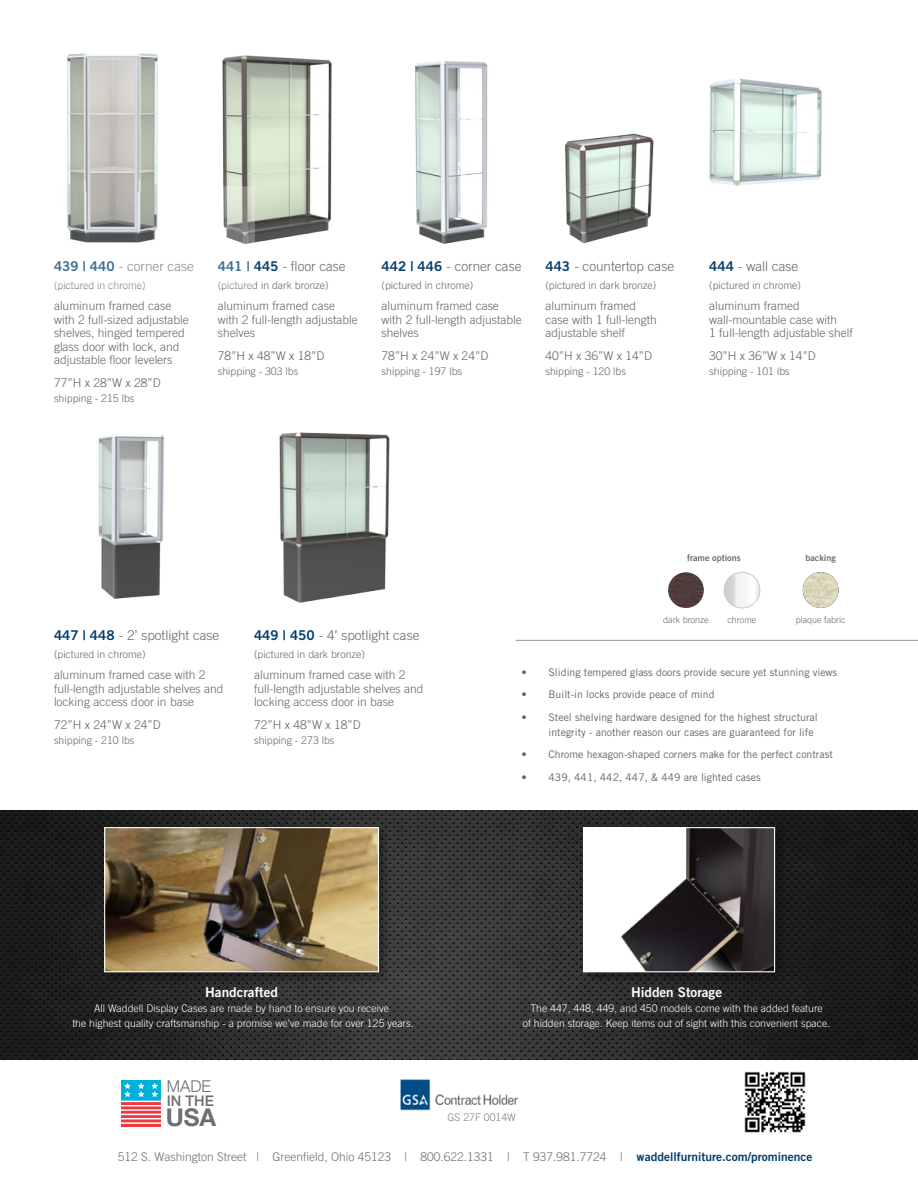
<style>
.page{position:relative;width:918px;height:1188px;background:#fff}
.page>*{position:absolute;margin:0;border:0;box-sizing:border-box;transform-origin:0 0}
.t1{font:700 24.3px "Helvetica Neue";color:#6d6e71}
.t2{font:300 16.35px "Helvetica Neue";color:#6d6e71}
.t3{font:500 14.55px "Helvetica Neue";color:#6d6e71}
.t4{font:300 13.5px "Trade Gothic LT Std";color:#666366}
.t5{font:13.5px "Trade Gothic LT Std Bd 2";color:#fff}
.t6{font:300 12px/13.5px "Trade Gothic LT Std";color:#666366}
.t7{font:300 12px "Trade Gothic";color:#6d6e71}
.t8{font:10.5px "Trade Gothic LT Std";color:#666366}
.t9{font:300 10.5px "Trade Gothic LT Std";color:#666366}
.t10{font:300 10.5px "Trade Gothic LT Std";color:#fff}
.t11{font:300 10.5px "Trade Gothic LT Std";color:#7e8082}
.t12{font:300 9px "Trade Gothic LT Std";color:#666366}
.t13{font:9px "Trade Gothic LT Std Bd 2";color:#6d6e71}
.s1{font-family:"Trade Gothic LT Std Bd 2";font-weight:400;color:#003d6e}
</style>
<div class="page">
<div style="left:121px;top:1080px;width:39px;height:21px;background:#00b0db"></div>
<svg style="left:121px;top:1102px;width:39px;height:24px"></svg>
<hr style="left:119px;top:1122px;width:47px;height:2px;background:#fff">
<hr style="left:119px;top:1118px;width:47px;height:1px;background:#fff">
<hr style="left:119px;top:1114px;width:47px;height:1px;background:#fff">
<hr style="left:119px;top:1109px;width:47px;height:2px;background:#fff">
<hr style="left:119px;top:1105px;width:47px;height:1px;background:#fff">
<svg style="left:124px;top:1083px;width:7px;height:14px"></svg>
<svg style="left:138px;top:1083px;width:6px;height:14px"></svg>
<svg style="left:151px;top:1083px;width:7px;height:14px"></svg>
<img style="left:400px;top:1079px;width:118px;height:32px">
<img style="left:744px;top:1071px;width:62px;height:62px">
<img style="left:0;top:810px;width:918px;height:250px">
<div style="left:101px;top:824px;width:291px;height:161px;background:#000;opacity:.37"></div>
<img style="left:106px;top:829px;width:271px;height:141px">
<div style="left:104px;top:827px;width:275px;height:145px;border:1px solid #fff"></div>
<div style="left:580px;top:824px;width:207px;height:161px;background:#000;opacity:.37"></div>
<div style="left:584px;top:828px;width:191px;height:144px;background:#fff"></div>
<img style="left:620px;top:829px;width:153px;height:141px">
<div style="left:583px;top:827px;width:192px;height:145px;border:1px solid #fff"></div>
<img style="left:254px;top:55px;width:78px;height:188px">
<img style="left:415px;top:61px;width:73px;height:183px">
<img style="left:565px;top:133px;width:89px;height:110px">
<img style="left:709px;top:79px;width:113px;height:107px">
<img style="left:66px;top:53px;width:188px;height:191px">
<img style="left:98px;top:434px;width:67px;height:165px">
<img style="left:279px;top:432px;width:111px;height:171px">
<img style="left:668px;top:572px;width:36px;height:36px;border-radius:18px">
<img style="left:803px;top:572px;width:36px;height:36px;border-radius:18px">
<svg style="left:724px;top:572px;width:36px;height:36px"></svg>
<div style="left:724px;top:572px;width:36px;height:36px;border:1px solid #c7c8ca;border-radius:50%"></div>
<hr style="left:516px;top:640px;width:402px;height:1px;background:#939598">
<p class="t4" style="left:54px;top:258px;width:141px"><span class="s1">439 | 440</span> - corner case</p>
<p class="t9" style="left:54px;top:279px;width:93px">(pictured in chrome)</p>
<p class="t6" style="left:54px;top:299px;width:136px">aluminum framed case with 2 full-sized adjustable shelves, hinged tempered glass door with lock, and adjustable floor levelers</p>
<p class="t6" style="left:54px;top:376px;width:108px">77”H x 28”W x 28”D</p>
<p class="t9" style="left:54px;top:392px;width:82px">shipping - 215 lbs</p>
<p class="t4" style="left:218px;top:258px;width:129px"><span class="s1">441 | 445</span> - floor case</p>
<p class="t9" style="left:218px;top:279px;width:112px">(pictured in dark bronze)</p>
<p class="t6" style="left:218px;top:299px;width:142px">aluminum framed case with 2 full-length adjustable shelves</p>
<p class="t6" style="left:218px;top:349px;width:108px">78”H x 48”W x 18”D</p>
<p class="t9" style="left:218px;top:365px;width:82px">shipping - 303 lbs</p>
<p class="t4" style="left:382px;top:258px;width:141px"><span class="s1">442 | 446</span> - corner case</p>
<p class="t9" style="left:382px;top:279px;width:93px">(pictured in chrome)</p>
<p class="t6" style="left:382px;top:299px;width:142px">aluminum framed case with 2 full-length adjustable shelves</p>
<p class="t6" style="left:382px;top:349px;width:108px">78”H x 24”W x 24”D</p>
<p class="t9" style="left:382px;top:365px;width:82px">shipping - 197 lbs</p>
<p class="t4" style="left:545px;top:258px;width:130px"><span class="s1">443</span> - countertop case</p>
<p class="t9" style="left:545px;top:279px;width:112px">(pictured in dark bronze)</p>
<p class="t6" style="left:545px;top:299px;width:92px">aluminum framed</p>
<p class="t6" style="left:545px;top:313px;width:113px">case with 1 full-length adjustable shelf</p>
<p class="t6" style="left:545px;top:349px;width:108px">40”H x 36”W x 14”D</p>
<p class="t9" style="left:545px;top:365px;width:82px">shipping - 120 lbs</p>
<p class="t4" style="left:709px;top:258px;width:90px"><span class="s1">444</span> - wall case</p>
<p class="t9" style="left:709px;top:279px;width:93px">(pictured in chrome)</p>
<p class="t6" style="left:709px;top:299px;width:92px">aluminum framed</p>
<p class="t6" style="left:709px;top:313px;width:130px">wall-mountable case with</p>
<p class="t6" style="left:709px;top:326px;width:145px">1 full-length adjustable shelf</p>
<p class="t6" style="left:709px;top:349px;width:108px">30”H x 36”W x 14”D</p>
<p class="t9" style="left:709px;top:365px;width:82px">shipping - 101 lbs</p>
<p class="t13" style="left:687px;top:553px;width:55px">frame options</p>
<p class="t13" style="left:805px;top:553px;width:32px">backing</p>
<p class="t12" style="left:663px;top:614px;width:47px">dark bronze</p>
<p class="t12" style="left:727px;top:614px;width:30px">chrome</p>
<p class="t12" style="left:796px;top:614px;width:51px">plaque fabric</p>
<p class="t4" style="left:54px;top:628px;width:167px"><span class="s1">447 | 448</span> - 2’ spotlight case</p>
<p class="t9" style="left:54px;top:649px;width:93px">(pictured in chrome)</p>
<p class="t6" style="left:54px;top:668px;width:171px">aluminum framed case with 2 full-length adjustable shelves and locking access door in base</p>
<p class="t6" style="left:54px;top:718px;width:108px">72”H x 24”W x 24”D</p>
<p class="t9" style="left:54px;top:734px;width:82px">shipping - 210 lbs</p>
<p class="t4" style="left:254px;top:628px;width:167px"><span class="s1">449 | 450</span> - 4’ spotlight case</p>
<p class="t9" style="left:254px;top:649px;width:112px">(pictured in dark bronze)</p>
<p class="t6" style="left:254px;top:668px;width:171px">aluminum framed case with 2 full-length adjustable shelves and locking access door in base</p>
<p class="t6" style="left:254px;top:718px;width:108px">72”H x 48”W x 18”D</p>
<p class="t9" style="left:254px;top:734px;width:82px">shipping - 273 lbs</p>
<p class="t5" style="left:205px;top:984px;width:74px">Handcrafted</p>
<p class="t10" style="left:94px;top:1002px;width:296px">All Waddell Display Cases are made by hand to ensure you receive</p>
<p class="t10" style="left:72px;top:1017px;width:343px">the highest quality craftsmanship - a promise we’ve made for over 125 years.</p>
<p class="t8" style="left:522px;top:665px;width:317px">• Sliding tempered glass doors provide secure yet stunning views</p>
<p class="t8" style="left:522px;top:688px;width:194px">• Built-in locks provide peace of mind</p>
<p class="t8" style="left:522px;top:710px;width:298px">• Steel shelving hardware designed for the highest structural</p>
<p class="t8" style="left:549px;top:725px;width:267px">integrity - another reason our cases are guaranteed for life</p>
<p class="t8" style="left:522px;top:748px;width:313px">• Chrome hexagon-shaped corners make for the perfect contrast</p>
<p class="t8" style="left:522px;top:770px;width:241px">• 439, 441, 442, 447, &amp; 449 are lighted cases</p>
<p class="t5" style="left:631px;top:984px;width:93px">Hidden Storage</p>
<p class="t10" style="left:530px;top:1002px;width:294px">The 447, 448, 449, and 450 models come with the added feature</p>
<p class="t10" style="left:523px;top:1017px;width:309px">of hidden storage. Keep items out of sight with this convenient space.</p>
<h2 class="t2" style="left:167px;top:1073px;width:46px">MADE</h2>
<p class="t3" style="left:167px;top:1089px;width:49px">IN THE</p>
<h1 class="t1" style="left:166px;top:1099px;width:52px">USA</h1>
<p class="t11" style="left:448px;top:1111px;width:70px">GS 27F 0014W</p>
<p class="t7" style="left:118px;top:1150px;width:696px">512 S. Washington Street | Greenfield, Ohio 45123 | 800.622.1331 | T 937.981.7724 | <span class="s1">waddellfurniture.com/prominence</span></p>
</div>
